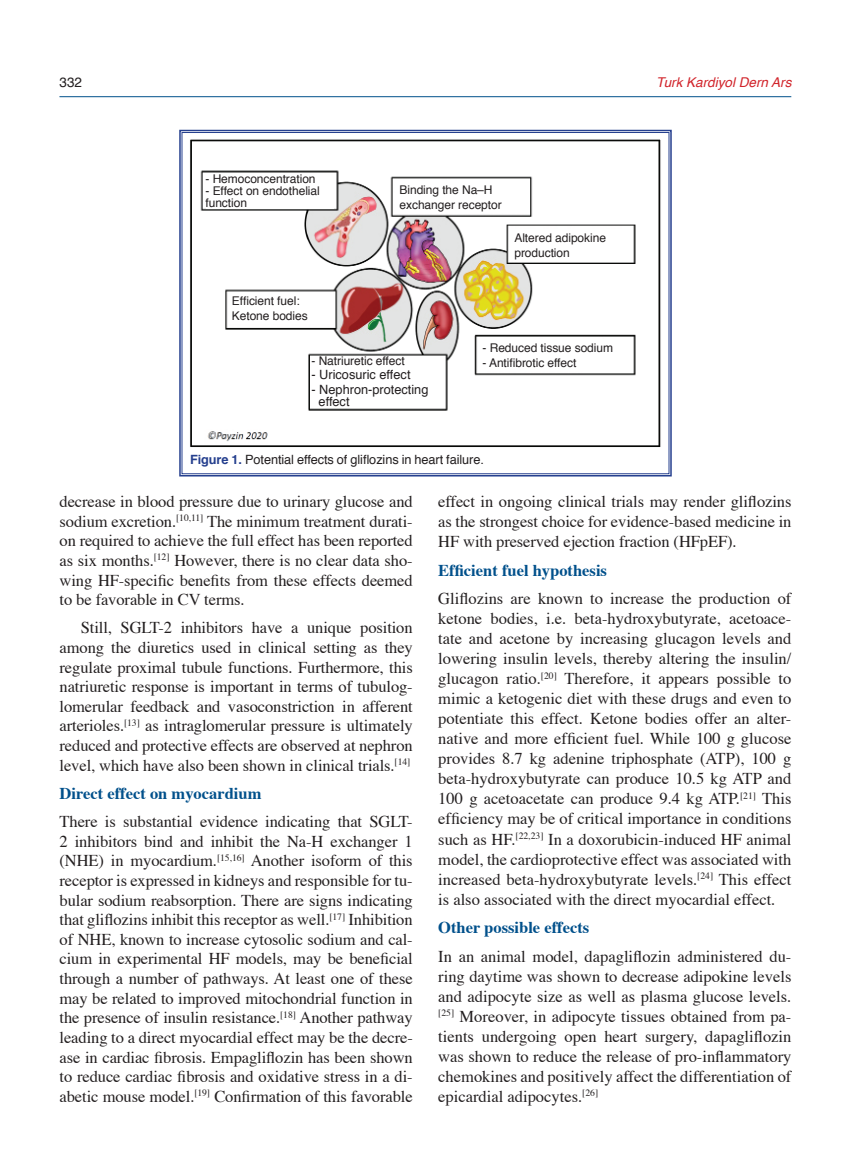
<style>
.page{position:relative;width:851px;height:1170px;background:#fff}
.page>*{position:absolute;margin:0;border:0;box-sizing:border-box;transform-origin:0 0}
.t1{font:16.5px/19.6px "Times";letter-spacing:-.005em;color:#231f20;text-align:justify}
.t2{font:700 16.5px "Times";color:#01508b}
.t3{font:italic 13.5px "Helvetica";color:#d1232a}
.t4{font:13.5px "Helvetica";color:#231f20}
.t5{font:12.75px/12px "Helvetica";letter-spacing:-.005em;color:#231f20}
.t6{font:12px/15px "Helvetica";letter-spacing:-.005em;color:#231f20}
.s1{font-weight:700;color:#253f8e}
</style>
<div class="page">
<svg style="left:179px;top:129px;width:493px;height:348px"></svg>
<img style="left:190px;top:139px;width:471px;height:309px">
<div style="left:395px;top:181px;width:133px;height:32px;background:#fff"></div>
<div style="left:206px;top:174px;width:127px;height:35px;background:#fff"></div>
<div style="left:230px;top:293px;width:104px;height:31px;background:#fff"></div>
<div style="left:311px;top:358px;width:131px;height:47px;background:#fff"></div>
<div style="left:510px;top:229px;width:121px;height:32px;background:#fff"></div>
<div style="left:478px;top:339px;width:151px;height:31px;background:#fff"></div>
<hr style="left:59px;top:96px;width:732px;height:1px;background:#01508b">
<p class="t4" style="left:60px;top:72px;width:24px">332</p>
<p class="t3" style="left:656px;top:71px;width:137px">Turk Kardiyol Dern Ars</p>
<p class="t6" style="left:205px;top:172px;width:112px">- Hemoconcentration</p>
<p class="t6" style="left:205px;top:185px;width:116px;line-height:12px">- Effect on endothelial function</p>
<p class="t6" style="left:232px;top:294px;width:77px">Efficient fuel:<br>Ketone bodies</p>
<p class="t6" style="left:399px;top:182px;width:104px">Binding the Na–H exchanger receptor</p>
<p class="t6" style="left:514px;top:230px;width:93px">Altered adipokine production</p>
<p class="t6" style="left:311px;top:354px;width:95px">- Natriuretic effect</p>
<p class="t5" style="left:311px;top:368px;width:100px">- Uricosuric effect</p>
<p class="t5" style="left:318px;top:384px;width:111px;text-indent:-7px">- Nephron-protecting effect</p>
<p class="t6" style="left:482px;top:340px;width:132px">- Reduced tissue sodium</p>
<p class="t6" style="left:482px;top:355px;width:95px">- Antifibrotic effect</p>
<p class="t5" style="left:190px;top:454px;width:295px"><span class="s1">Figure 1.</span> Potential effects of gliflozins in heart failure.</p>
<p class="t1" style="left:60px;top:492px;width:354px">decrease in blood pressure due to urinary glucose and sodium excretion.<sup>[10,11]</sup> The minimum treatment durati&shy;on required to achieve the full effect has been reported as six months.<sup>[12]</sup> However, there is no clear data sho&shy;wing HF-specific benefits from these effects deemed to be favorable in CV terms.</p>
<p class="t1" style="left:60px;top:619px;width:355px;text-indent:21px">Still, SGLT-2 inhibitors have a unique position among the diuretics used in clinical setting as they regulate proximal tubule functions. Furthermore, this natriuretic response is important in terms of tubulog&shy;lomerular feedback and vasoconstriction in afferent arterioles.<sup>[13]</sup> as intraglomerular pressure is ultimately reduced and protective effects are observed at nephron level, which have also been shown in clinical trials.<sup>[14]</sup></p>
<p class="t2" style="left:60px;top:782px;width:203px">Direct effect on myocardium</p>
<p class="t1" style="left:60px;top:812px;width:355px">There is substantial evidence indicating that SGLT-2 inhibitors bind and inhibit the Na-H exchanger 1 (NHE) in myocardium.<sup>[15,16]</sup> Another isoform of this receptor is expressed in kidneys and responsible for tu&shy;bular sodium reabsorption. There are signs indicating that gliflozins inhibit this receptor as well.<sup>[17]</sup> Inhibition of NHE, known to increase cytosolic sodium and cal&shy;cium in experimental HF models, may be beneficial through a number of pathways. At least one of these may be related to improved mitochondrial function in the presence of insulin resistance.<sup>[18]</sup> Another pathway leading to a direct myocardial effect may be the decre&shy;ase in cardiac fibrosis. Empagliflozin has been shown to reduce cardiac fibrosis and oxidative stress in a di&shy;abetic mouse model.<sup>[19]</sup> Confirmation of this favorable</p>
<p class="t1" style="left:438px;top:492px;width:354px">effect in ongoing clinical trials may render gliflozins as the strongest choice for evidence-based medicine in HF with preserved ejection fraction (HFpEF).</p>
<p class="t2" style="left:438px;top:559px;width:170px">Efficient fuel hypothesis</p>
<p class="t1" style="left:438px;top:589px;width:354px">Gliflozins are known to increase the production of ketone bodies, i.e. beta-hydroxybutyrate, acetoace&shy;tate and acetone by increasing glucagon levels and lowering insulin levels, thereby altering the insulin/ glucagon ratio.<sup>[20]</sup> Therefore, it appears possible to mimic a ketogenic diet with these drugs and even to potentiate this effect. Ketone bodies offer an alter&shy;native and more efficient fuel. While 100 g glucose provides 8.7 kg adenine triphosphate (ATP), 100 g beta-hydroxybutyrate can produce 10.5 kg ATP and 100 g acetoacetate can produce 9.4 kg ATP.<sup>[21]</sup> This efficiency may be of critical importance in conditions such as HF.<sup>[22,23]</sup> In a doxorubicin-induced HF animal model, the cardioprotective effect was associated with increased beta-hydroxybutyrate levels.<sup>[24]</sup> This effect is also associated with the direct myocardial effect.</p>
<p class="t2" style="left:438px;top:916px;width:152px">Other possible effects</p>
<p class="t1" style="left:438px;top:947px;width:354px">In an animal model, dapagliflozin administered du&shy;ring daytime was shown to decrease adipokine levels and adipocyte size as well as plasma glucose levels. <sup>[25]</sup> Moreover, in adipocyte tissues obtained from pa&shy;tients undergoing open heart surgery, dapagliflozin was shown to reduce the release of pro-inflammatory chemokines and positively affect the differentiation of epicardial adipocytes.<sup>[26]</sup></p>
</div>
